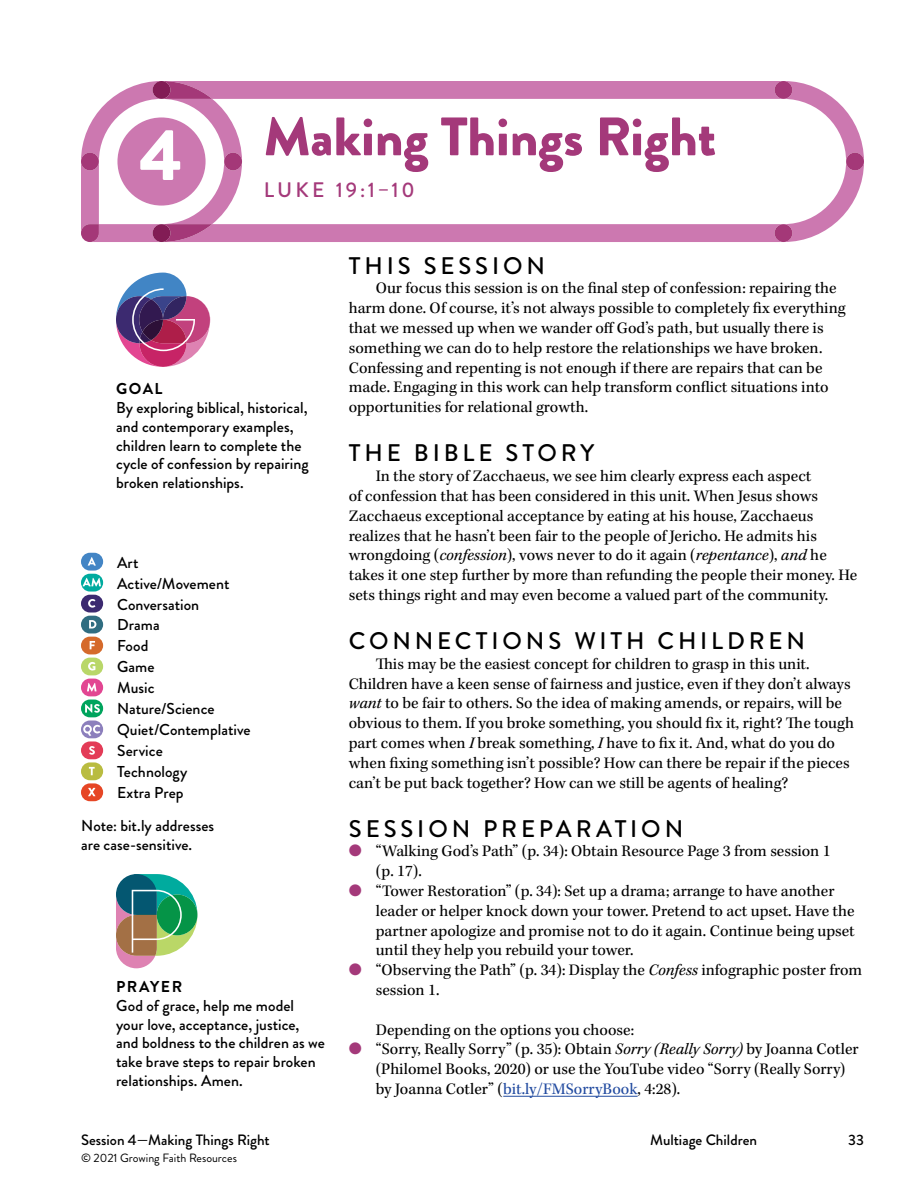
<style>
.page{position:relative;width:918px;height:1188px;background:#fff}
.page>*{position:absolute;margin:0;border:0;box-sizing:border-box;transform-origin:0 0}
.t1{font:900 72px "Brandon Grotesque";color:#fff}
.t2{font:900 54px "Brandon Grotesque";color:#a4397a}
.t3{font:500 24px "Brandon Grotesque";letter-spacing:.16em;color:#000}
.t4{font:500 21px "Brandon Grotesque";letter-spacing:.145em;color:#a4397a}
.t5{font:16.5px/19.8px "Kepler Std";color:#000}
.t6{font:500 15.75px/21px "Brandon Grotesque";color:#000}
.t7{font:700 15.75px "Brandon Grotesque";letter-spacing:.095em;color:#000}
.t8{font:500 15px "Brandon Grotesque";color:#000}
.t9{font:12px "Brandon Grotesque";color:#000}
.s1{font-style:italic}
.s2{color:#a4397a}
.s3{color:#224ba0}
</style>
<div class="page">
<svg style="left:81px;top:81px;width:783px;height:161px"></svg>
<div style="left:153px;top:224px;width:17px;height:18px;background:#821c55;border-radius:50%"></div>
<div style="left:775px;top:224px;width:17px;height:18px;background:#a43878;border-radius:50%"></div>
<div style="left:117px;top:117px;width:89px;height:89px;background:#cc78b0;border-radius:50%"></div>
<svg style="left:116px;top:874px;width:81px;height:94px"></svg>
<svg style="left:116px;top:273px;width:94px;height:94px"></svg>
<div style="left:81px;top:553px;width:22px;height:18px;background:#4385c5;border-radius:9px"></div>
<svg style="left:88px;top:557px;width:8px;height:9px"></svg>
<svg style="left:81px;top:574px;width:22px;height:18px"></svg>
<svg style="left:83px;top:578px;width:18px;height:8px"></svg>
<div style="left:81px;top:595px;width:22px;height:18px;background:#3c2a70;border-radius:9px"></div>
<svg style="left:88px;top:599px;width:7px;height:9px"></svg>
<div style="left:81px;top:616px;width:22px;height:17px;background:#306d81;border-radius:9px"></div>
<svg style="left:89px;top:620px;width:7px;height:8px"></svg>
<div style="left:81px;top:637px;width:22px;height:17px;background:#d56a2b;border-radius:9px"></div>
<svg style="left:90px;top:641px;width:5px;height:8px"></svg>
<div style="left:81px;top:658px;width:22px;height:17px;background:#b9d769;border-radius:9px"></div>
<svg style="left:88px;top:662px;width:7px;height:9px"></svg>
<div style="left:81px;top:679px;width:22px;height:17px;background:#e24692;border-radius:9px"></div>
<svg style="left:87px;top:683px;width:10px;height:9px"></svg>
<div style="left:81px;top:700px;width:22px;height:17px;background:#00a45d;border-radius:9px"></div>
<svg style="left:85px;top:704px;width:15px;height:9px"></svg>
<div style="left:81px;top:721px;width:22px;height:17px;background:#8c7fbc;border-radius:9px"></div>
<svg style="left:83px;top:725px;width:17px;height:11px"></svg>
<div style="left:81px;top:741px;width:22px;height:18px;background:#e33b57;border-radius:9px"></div>
<svg style="left:89px;top:746px;width:6px;height:9px"></svg>
<div style="left:81px;top:762px;width:22px;height:18px;background:#b9bc40;border-radius:9px"></div>
<svg style="left:89px;top:767px;width:6px;height:8px"></svg>
<div style="left:81px;top:783px;width:22px;height:18px;background:#e64625;border-radius:9px"></div>
<svg style="left:88px;top:788px;width:8px;height:8px"></svg>
<hr style="left:503px;top:1096px;width:135px;height:1px;background:#224ba0">
<h1 class="t1" style="left:139px;top:104px;width:45px">4</h1>
<h2 class="t2" style="left:264px;top:98px;width:454px">Making Things Right</h2>
<p class="t4" style="left:264px;top:176px;width:153px">LUKE 19:1–10</p>
<p class="t7" style="left:116px;top:377px;width:48px">GOAL</p>
<p class="t6" style="left:116px;top:398px;width:194px;line-height:18.9px">By exploring biblical, historical, and contemporary examples, children learn to complete the cycle of confession by repairing broken relationships.</p>
<p class="t6" style="left:117px;top:552px;width:135px">Art<br>Active/Movement<br>Conversation<br>Drama<br>Food<br>Game<br>Music<br>Nature/Science<br>Quiet/Contemplative<br>Service<br>Technology<br>Extra Prep</p>
<p class="t6" style="left:81px;top:817px;width:135px;line-height:18.9px">Note: bit.ly addresses are case-sensitive.</p>
<p class="t7" style="left:116px;top:975px;width:67px">PRAYER</p>
<p class="t6" style="left:116px;top:996px;width:210px;line-height:18.9px">God of grace, help me model your love, acceptance, justice, and boldness to the children as we take brave steps to repair broken relationships. Amen.</p>
<h3 class="t3" style="left:349px;top:249px;width:198px">THIS SESSION</h3>
<p class="t5" style="left:349px;top:279px;width:498px;text-indent:27px">Our focus this session is on the final step of confession: repairing the harm done. Of course, it’s not always possible to completely fix everything that we messed up when we wander off God’s path, but usually there is something we can do to help restore the relationships we have broken.<br>Confessing and repenting is not enough if there are repairs that can be made. Engaging in this work can help transform conflict situations into opportunities for relational growth.</p>
<h3 class="t3" style="left:349px;top:436px;width:247px">THE BIBLE STORY</h3>
<p class="t5" style="left:349px;top:467px;width:510px;text-indent:27px">In the story of Zacchaeus, we see him clearly express each aspect<br>of confession that has been considered in this unit. When Jesus shows Zacchaeus exceptional acceptance by eating at his house, Zacchaeus realizes that he hasn’t been fair to the people of Jericho. He admits his wrongdoing (<span class="s1">confession</span>), vows never to do it again (<span class="s1">repentance</span>), <span class="s1">and</span> he takes it one step further by more than refunding the people their money. He sets things right and may even become a valued part of the community.</p>
<h3 class="t3" style="left:349px;top:624px;width:458px">CONNECTIONS WITH CHILDREN</h3>
<p class="t5" style="left:349px;top:654px;width:507px;text-indent:27px">This may be the easiest concept for children to grasp in this unit.<br>Children have a keen sense of fairness and justice, even if they don’t always <span class="s1">want</span> to be fair to others. So the idea of making amends, or repairs, will be obvious to them. If you broke something, you should fix it, right? The tough part comes when <span class="s1">I</span> break something, <span class="s1">I</span> have to fix it. And, what do you do when fixing something isn’t possible? How can there be repair if the pieces can’t be put back together? How can we still be agents of healing?</p>
<h3 class="t3" style="left:349px;top:812px;width:336px">SESSION PREPARATION</h3>
<p class="t5" style="left:376px;top:842px;width:456px;text-indent:-27px"><span class="s2">●</span> “Walking God’s Path” (p. 34): Obtain Resource Page 3 from session 1 (p. 17).</p>
<p class="t5" style="left:376px;top:882px;width:481px;text-indent:-27px"><span class="s2">●</span> “Tower Restoration” (p. 34): Set up a drama; arrange to have another leader or helper knock down your tower. Pretend to act upset. Have the partner apologize and promise not to do it again. Continue being upset until they help you rebuild your tower.</p>
<p class="t5" style="left:376px;top:961px;width:488px;text-indent:-27px"><span class="s2">●</span> “Observing the Path” (p. 34): Display the <span class="s1">Confess</span> infographic poster from session 1.</p>
<p class="t5" style="left:376px;top:1020px;width:260px">Depending on the options you choose:</p>
<p class="t5" style="left:376px;top:1040px;width:484px;text-indent:-27px"><span class="s2">●</span> “Sorry, Really Sorry” (p. 35): Obtain <span class="s1">Sorry (Really Sorry)</span> by Joanna Cotler (Philomel Books, 2020) or use the YouTube video “Sorry (Really Sorry) by Joanna Cotler” (<span class="s3">bit.ly/FMSorryBook</span>, 4:28).</p>
<p class="t8" style="left:81px;top:1129px;width:190px">Session 4—Making Things Right</p>
<p class="t8" style="left:650px;top:1129px;width:108px">Multiage Children</p>
<p class="t8" style="left:848px;top:1129px;width:17px">33</p>
<p class="t9" style="left:81px;top:1150px;width:157px">© 2021 Growing Faith Resources</p>
</div>
